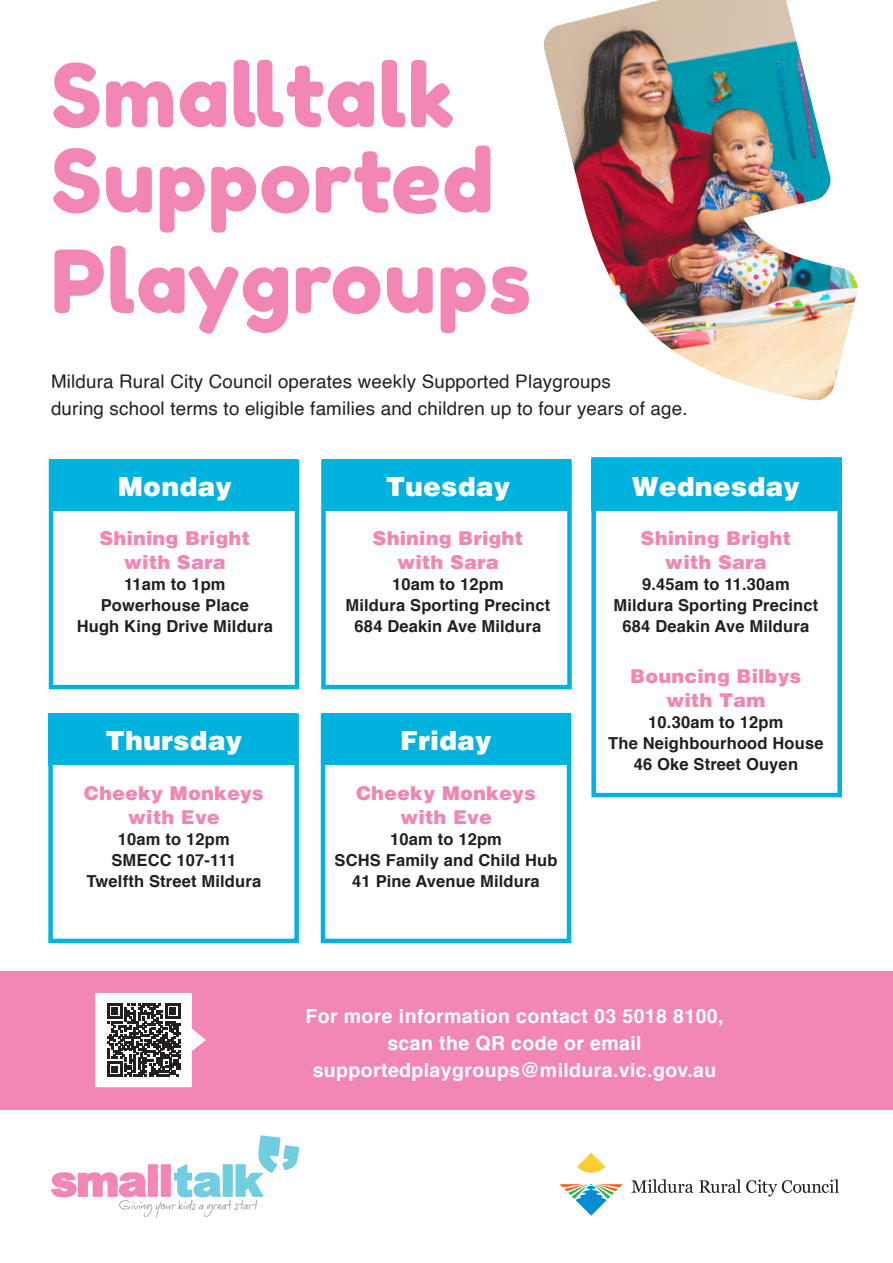
<style>
.page{position:relative;width:893px;height:1263px;background:#fff}
.page>*{position:absolute;margin:0;border:0;box-sizing:border-box;transform-origin:0 0}
.t1{font:87px/100.5px "Fredoka One";letter-spacing:.01em;color:#f287b6}
.t2{font:900 27px "Helvetica";color:#fff}
.t3{font:900 19.5px/24px "Helvetica";color:#f287b6;text-align:center}
.t4{font:700 19.5px/27px "Helvetica";letter-spacing:.02em;color:#fff;text-align:center}
.t5{font:18.75px/27px "Helvetica";letter-spacing:.01em;color:#231f20}
.t6{font:700 16.5px/21px "Helvetica";letter-spacing:.01em;color:#231f20;text-align:center}
</style>
<div class="page">
<div style="left:0;top:971px;width:893px;height:138px;background:#f287b6"></div>
<svg style="left:631px;top:1179px;width:62px;height:14px"></svg>
<svg style="left:699px;top:1179px;width:140px;height:17px"></svg>
<svg style="left:577px;top:1153px;width:28px;height:20px"></svg>
<svg style="left:560px;top:1184px;width:63px;height:32px"></svg>
<svg style="left:51px;top:1135px;width:248px;height:83px"></svg>
<div style="left:49px;top:460px;width:250px;height:229px;border:4px solid #00b2dd"></div>
<div style="left:321px;top:460px;width:251px;height:229px;border:4px solid #00b2dd"></div>
<div style="left:591px;top:457px;width:251px;height:340px;border:4px solid #00b2dd"></div>
<div style="left:49px;top:459px;width:249px;height:51px;background:#00b2dd"></div>
<div style="left:322px;top:459px;width:249px;height:51px;background:#00b2dd"></div>
<div style="left:591px;top:459px;width:249px;height:51px;background:#00b2dd"></div>
<svg style="left:95px;top:993px;width:111px;height:95px;background:#afa1a7"></svg>
<div style="left:48px;top:713px;width:251px;height:230px;border:4px solid #00b2dd"></div>
<div style="left:321px;top:713px;width:250px;height:230px;border:4px solid #00b2dd"></div>
<div style="left:48px;top:714px;width:249px;height:51px;background:#00b2dd"></div>
<div style="left:322px;top:714px;width:249px;height:51px;background:#00b2dd"></div>
<img style="left:543px;top:0;width:315px;height:400px">
<p class="t1" style="left:51px;top:45px;width:405px">Smalltalk</p>
<p class="t1" style="left:51px;top:130px;width:482px">Supported<br>Playgroups</p>
<p class="t5" style="left:51px;top:368px;width:638px">Mildura Rural City Council operates weekly Supported Playgroups<br>during school terms to eligible families and children up to four years of age.</p>
<p class="t2" style="left:118px;top:470px;width:116px">Monday</p>
<p class="t3" style="left:100px;top:526px;width:152px">Shining Bright with Sara</p>
<p class="t6" style="left:77px;top:574px;width:198px">11am to 1pm<br>Powerhouse Place<br>Hugh King Drive Mildura</p>
<p class="t2" style="left:106px;top:724px;width:138px">Thursday</p>
<p class="t3" style="left:84px;top:781px;width:181px">Cheeky Monkeys with Eve</p>
<p class="t6" style="left:87px;top:829px;width:176px">10am to 12pm<br>SMECC 107-111<br>Twelfth Street Mildura</p>
<p class="t2" style="left:386px;top:470px;width:126px">Tuesday</p>
<p class="t3" style="left:373px;top:526px;width:152px">Shining Bright with Sara</p>
<p class="t6" style="left:346px;top:574px;width:206px">10am to 12pm<br>Mildura Sporting Precinct<br>684 Deakin Ave Mildura</p>
<p class="t2" style="left:400px;top:724px;width:93px">Friday</p>
<p class="t3" style="left:356px;top:781px;width:181px">Cheeky Monkeys with Eve</p>
<p class="t6" style="left:334px;top:829px;width:225px">10am to 12pm<br>SCHS Family and Child Hub<br>41 Pine Avenue Mildura</p>
<p class="t2" style="left:632px;top:470px;width:170px">Wednesday</p>
<p class="t3" style="left:641px;top:526px;width:152px">Shining Bright with Sara</p>
<p class="t6" style="left:613px;top:574px;width:206px">9.45am to 11.30am<br>Mildura Sporting Precinct<br>684 Deakin Ave Mildura</p>
<p class="t3" style="left:630px;top:664px;width:173px">Bouncing Bilbys with Tam</p>
<p class="t6" style="left:608px;top:712px;width:217px">10.30am to 12pm<br>The Neighbourhood House<br>46 Oke Street Ouyen</p>
<p class="t4" style="left:305px;top:1003px;width:420px">For more information contact 03 5018 8100, scan the QR code or email supportedplaygroups@mildura.vic.gov.au</p>
</div>
